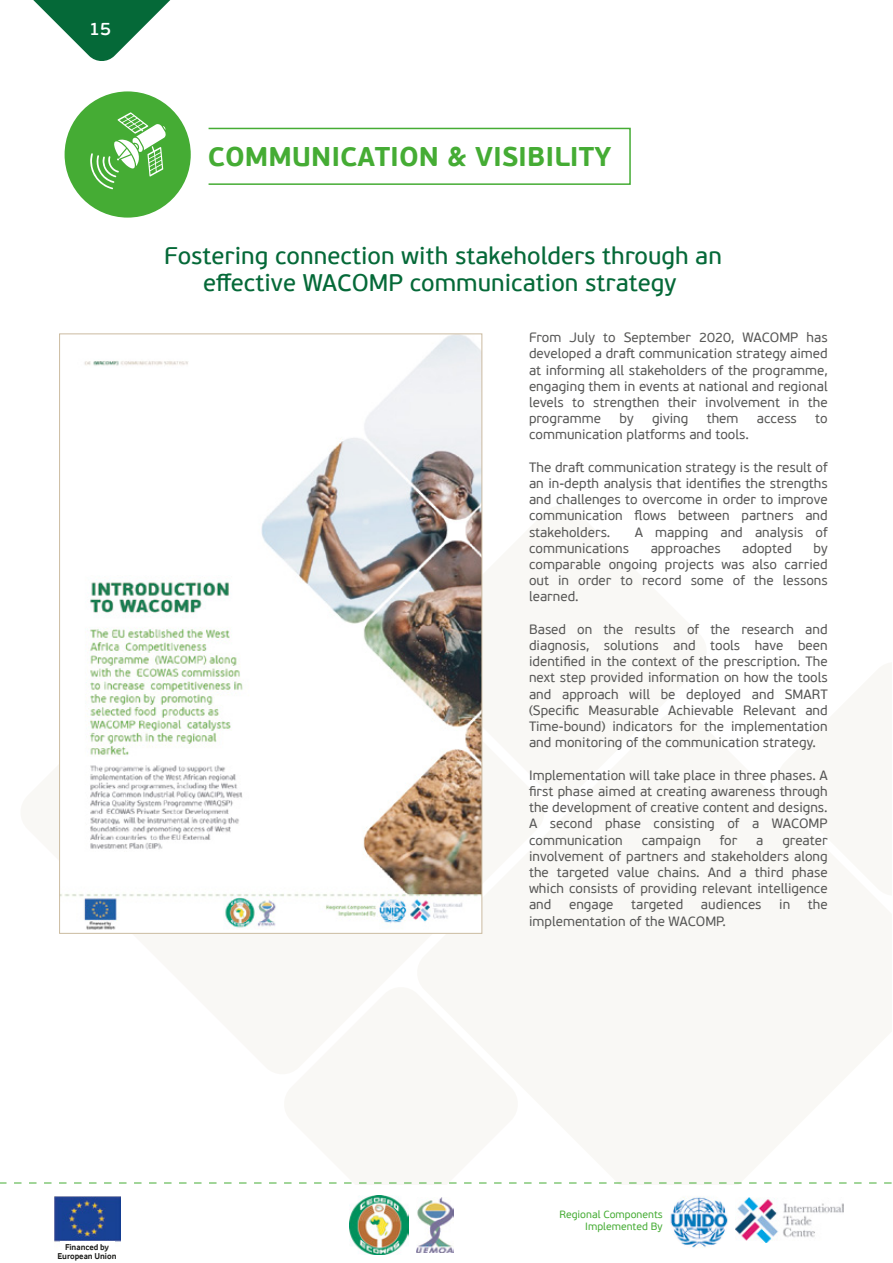
<style>
.page{position:relative;width:893px;height:1263px;background:#fff}
.page>*{position:absolute;margin:0;border:0;box-sizing:border-box;transform-origin:0 0}
.t1{font:700 27px "PF Beau Sans Pro";color:#45ac34}
.t2{font:24px/27px "PF Beau Sans Pro Bbook";color:#056938;text-align:center}
.t3{font:600 18px "PF Beau Sans Pro";color:#fff}
.t4{font:13.5px/16.2px "PF Beau Sans Pro";color:#575756;text-align:justify}
.t5{font:10.5px/12.6px "PF Beau Sans Pro";color:#45ac34;text-align:right}
.t6{font:700 8.7px/9px "Vodafone";color:#1d1d1b;text-align:center}
</style>
<div class="page">
<svg style="left:0;top:1182px;width:892px;height:1px"></svg>
<svg style="left:34px;top:1px;width:136px;height:60px"></svg>
<img style="left:416px;top:1198px;width:37px;height:54px">
<img style="left:349px;top:1195px;width:59px;height:60px">
<img style="left:735px;top:1198px;width:108px;height:45px">
<img style="left:670px;top:1191px;width:58px;height:59px;border-radius:29px">
<img style="left:54px;top:1196px;width:66px;height:46px">
<div style="left:65px;top:91px;width:126px;height:127px;background:#45ac34;border-radius:50%"></div>
<div style="left:208px;top:128px;width:423px;height:57px;border:2px solid #45ac34"></div>
<svg style="left:90px;top:112px;width:76px;height:77px"></svg>
<img style="left:61px;top:336px;width:419px;height:594px">
<h3 class="t3" style="left:89px;top:18px;width:24px">15</h3>
<h1 class="t1" style="left:208px;top:140px;width:405px">COMMUNICATION &amp; VISIBILITY</h1>
<h2 class="t2" style="left:164px;top:243px;width:559px">Fostering connection with stakeholders through an effective WACOMP communication strategy</h2>
<p class="t4" style="left:529px;top:330px;width:300px">From July to September 2020, WACOMP has developed a draſt communication strategy aimed at informing all stakeholders of the programme, engaging them in events at national and regional levels to strengthen their involvement in the programme</p>
<p class="t4" style="left:619px;top:411px;width:16px">by</p>
<p class="t4" style="left:652px;top:411px;width:38px">giving</p>
<p class="t4" style="left:707px;top:411px;width:33px">them</p>
<p class="t4" style="left:757px;top:411px;width:41px">access</p>
<p class="t4" style="left:815px;top:411px;width:14px">to</p>
<p class="t4" style="left:529px;top:427px;width:221px">communication platforms and tools.</p>
<p class="t4" style="left:529px;top:459px;width:300px">The draſt communication strategy is the result of an in-depth analysis that identifies the strengths and challenges to overcome in order to improve communication flows between partners and stakeholders.</p>
<p class="t4" style="left:635px;top:524px;width:194px">A mapping and analysis of</p>
<p class="t4" style="left:529px;top:540px;width:300px;text-indent:284px">by comparable ongoing projects was also carried out in order to record some of the lessons learned.</p>
<p class="t4" style="left:529px;top:621px;width:300px">Based on the results of the research and diagnosis, solutions and tools have been identified in the context of the prescription. The next step provided information on how the tools and approach will be deployed and SMART (Specific Measurable Achievable Relevant and Time-bound) indicators for the implementation and monitoring of the communication strategy.</p>
<p class="t4" style="left:529px;top:767px;width:300px">Implementation will take place in three phases. A first phase aimed at creating awareness through the development of creative content and designs.<br>A second phase consisting of a WACOMP communication</p>
<p class="t4" style="left:529px;top:540px;width:102px">communications</p>
<p class="t4" style="left:651px;top:540px;width:72px">approaches</p>
<p class="t4" style="left:742px;top:540px;width:51px">adopted</p>
<p class="t4" style="left:642px;top:832px;width:61px">campaign</p>
<p class="t4" style="left:720px;top:832px;width:19px">for</p>
<p class="t4" style="left:756px;top:832px;width:9px">a</p>
<p class="t4" style="left:529px;top:832px;width:300px;text-indent:253px">greater involvement of partners and stakeholders along the targeted value chains. And a third phase which consists of providing relevant intelligence and</p>
<p class="t4" style="left:569px;top:897px;width:46px">engage</p>
<p class="t4" style="left:631px;top:897px;width:54px">targeted</p>
<p class="t4" style="left:701px;top:897px;width:62px">audiences</p>
<p class="t4" style="left:779px;top:897px;width:13px">in</p>
<p class="t4" style="left:808px;top:897px;width:21px">the</p>
<p class="t4" style="left:529px;top:913px;width:198px">implementation of the WACOMP.</p>
<p class="t6" style="left:58px;top:1242px;width:60px">Financed by<br>European Union</p>
<p class="t5" style="left:559px;top:1208px;width:105px">Regional Components<br>Implemented By</p>
</div>
